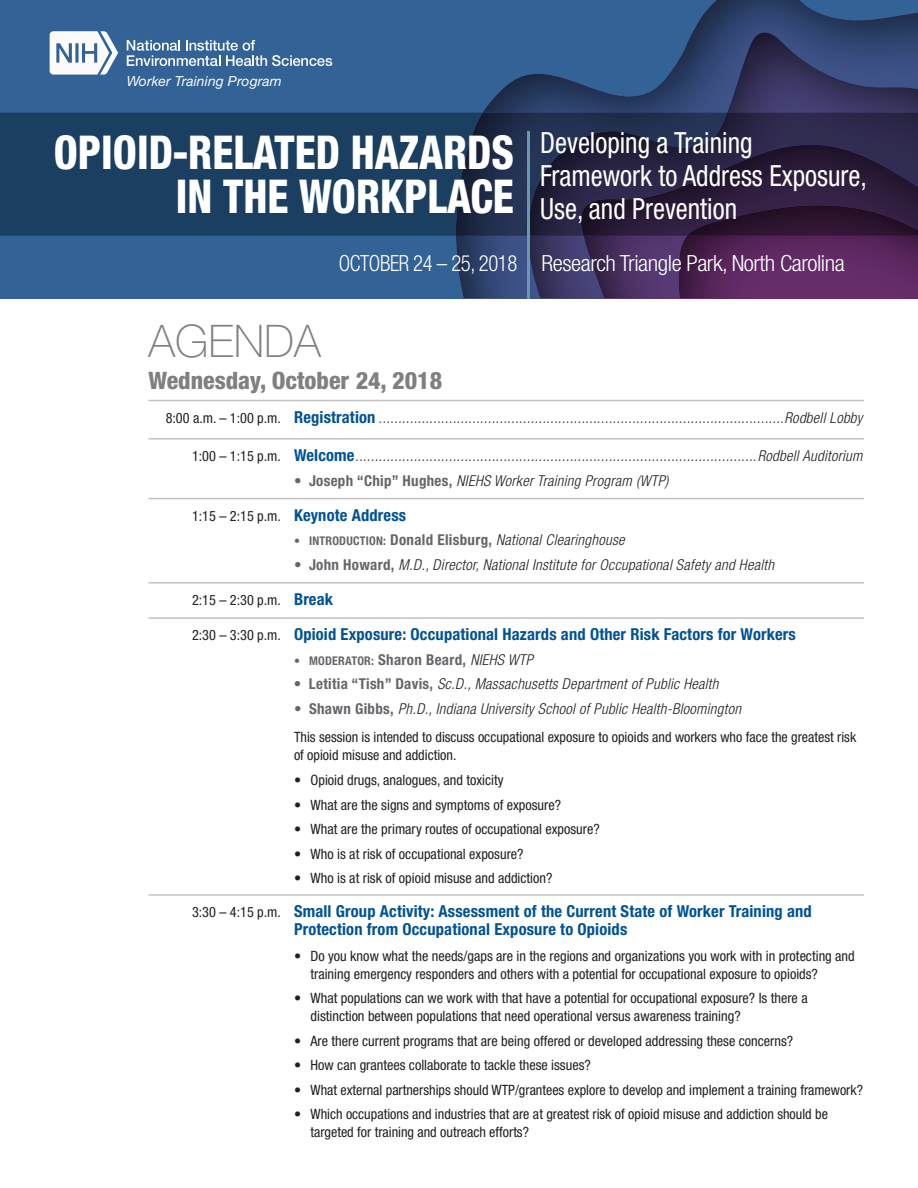
<style>
.page{position:relative;width:918px;height:1188px;background:#fff}
.page>*{position:absolute;margin:0;border:0;box-sizing:border-box;transform-origin:0 0}
.t1{font:800 condensed 46.65px/43.2px "Helvetica Neue LT Std";color:#fff;text-align:right;scale:.9 1}
.Heading_1{font:100 45px "Helvetica Neue LT Std";color:#808083}
.t2{font:condensed 29.25px/32.7px "Helvetica Neue LT Std";color:#fff;scale:.92 1}
.Date{font:800 condensed 24px "Helvetica Neue LT Std";color:#808083}
.t3{font:300 condensed 22.35px "Helvetica Neue LT Std";letter-spacing:-.02em;color:#fff;scale:.93 1}
.Agenda{font:700 condensed 16.5px/18px "Helvetica Neue LT Std";letter-spacing:.01em;color:#005294}
.Agenda-2{font:italic 300 condensed 15px "Helvetica Neue LT Std";letter-spacing:.02em;color:#231f20}
.t4{font:700 condensed 15px "Helvetica Neue LT Std";letter-spacing:.02em;color:#64666a}
.Agenda_Session_Info{font:condensed 14.25px/18px "Helvetica Neue LT Std";color:#231f20}
.Agenda-3{font:condensed 14.25px "Helvetica Neue LT Std";color:#231f20}
.t5{font:italic 13.95px "Helvetica Neue";letter-spacing:.01em;color:#fbfbfb}
.s1{font-weight:400;font-style:normal;font-size:14.25px}
.s2{font-weight:700;font-style:normal;font-size:16.5px;color:#005294}
.s3{font-weight:700;font-style:normal;color:#64666a}
.s4{font-weight:400;font-size:14.25px;color:#231f20}
.s5{font-weight:700;font-style:normal;font-size:12px;color:#64666a}
.s6{font-weight:700;font-size:16.5px;color:#005294}
.s7{font-size:12px}
.s8{font-weight:300;font-style:italic;color:#231f20}
</style>
<div class="page">
<svg style="left:0;top:0;width:918px;height:298px;background:#375183"></svg>
<img style="left:727px;top:113px;width:191px;height:123px">
<img style="left:483px;top:113px;width:244px;height:123px">
<div style="left:0;top:113px;width:483px;height:123px;background:#1a3f60"></div>
<svg style="left:50px;top:31px;width:68px;height:44px"></svg>
<svg style="left:127px;top:40px;width:205px;height:26px;background:#6487ae"></svg>
<hr style="left:527px;top:131px;width:3px;height:167px;background:#6898ad">
<hr style="left:148px;top:400px;width:716px;height:1px;background:#c2c1c3">
<hr style="left:148px;top:438px;width:716px;height:2px;background:#c2c1c3">
<hr style="left:148px;top:498px;width:716px;height:1px;background:#c2c1c3">
<hr style="left:148px;top:582px;width:716px;height:2px;background:#c2c1c3">
<hr style="left:148px;top:617px;width:716px;height:2px;background:#c2c1c3">
<hr style="left:148px;top:894px;width:716px;height:2px;background:#c2c1c3">
<p class="t5" style="left:127px;top:71px;width:157px">Worker Training Program</p>
<h1 class="t1" style="left:54px;top:130px;width:513px">OPIOID-RELATED HAZARDS<br>IN THE WORKPLACE</h1>
<h3 class="t2" style="left:540px;top:126px;width:356px">Developing a Training<br>Framework to Address Exposure,<br>Use, and Prevention</h3>
<h3 class="t3" style="left:339px;top:250px;width:546px">OCTOBER 24 – 25, 2018 Research Triangle Park, North Carolina</h3>
<p class="Heading_1" style="left:148px;top:315px;width:174px">AGENDA</p>
<p class="Date" style="left:148px;top:366px;width:295px">Wednesday, October 24, 2018</p>
<p class="Agenda-2" style="left:166px;top:409px;width:698px"><span class="s1">8:00 a.m. – 1:00 p.m.</span> <span class="s2">Registration</span> ........................................................................................................Rodbell Lobby</p>
<p class="Agenda-2" style="left:192px;top:447px;width:672px"><span class="s1">1:00 – 1:15 p.m.</span> <span class="s2">Welcome</span>.......................................................................................................Rodbell Auditorium</p>
<p class="Agenda-2" style="left:294px;top:472px;width:376px"><span class="s3">• Joseph “Chip” Hughes,</span> NIEHS Worker Training Program (WTP)</p>
<p class="Agenda" style="left:192px;top:506px;width:216px"><span class="s4">1:15 – 2:15 p.m.</span> Keynote Address</p>
<p class="Agenda-2" style="left:294px;top:531px;width:332px"><span class="s5">• INTRODUCTION:</span> <span class="s3">Donald Elisburg,</span> National Clearinghouse</p>
<p class="Agenda-2" style="left:294px;top:556px;width:482px"><span class="s3">• John Howard,</span> M.D., Director, National Institute for Occupational Safety and Health</p>
<p class="Agenda-3" style="left:192px;top:592px;width:143px">2:15 – 2:30 p.m. <span class="s6">Break</span></p>
<p class="Agenda" style="left:192px;top:625px;width:605px"><span class="s4">2:30 – 3:30 p.m.</span> Opioid Exposure: Occupational Hazards and Other Risk Factors for Workers</p>
<p class="t4" style="left:294px;top:651px;width:240px"><span class="s7">• MODERATOR:</span> Sharon Beard, <span class="s8">NIEHS WTP</span></p>
<p class="Agenda-2" style="left:294px;top:675px;width:426px"><span class="s3">• Letitia “Tish” Davis,</span> Sc.D., Massachusetts Department of Public Health</p>
<p class="Agenda-2" style="left:294px;top:700px;width:449px"><span class="s3">• Shawn Gibbs,</span> Ph.D., Indiana University School of Public Health-Bloomington</p>
<p class="Agenda_Session_Info" style="left:294px;top:727px;width:564px">This session is intended to discuss occupational exposure to opioids and workers who face the greatest risk of opioid misuse and addiction.</p>
<p class="Agenda_Session_Info" style="left:294px;top:771px;width:211px">• Opioid drugs, analogues, and toxicity</p>
<p class="Agenda_Session_Info" style="left:294px;top:796px;width:269px">• What are the signs and symptoms of exposure?</p>
<p class="Agenda_Session_Info" style="left:294px;top:820px;width:307px">• What are the primary routes of occupational exposure?</p>
<p class="Agenda_Session_Info" style="left:294px;top:844px;width:231px">• Who is at risk of occupational exposure?</p>
<p class="Agenda_Session_Info" style="left:294px;top:869px;width:260px">• Who is at risk of opioid misuse and addiction?</p>
<p class="Agenda" style="left:294px;top:902px;width:519px;text-indent:-102px"><span class="s4">3:30 – 4:15 p.m.</span> Small Group Activity: Assessment of the Current State of Worker Training and<br>Protection from Occupational Exposure to Opioids</p>
<p class="Agenda_Session_Info" style="left:310px;top:947px;width:546px;text-indent:-16px">• Do you know what the needs/gaps are in the regions and organizations you work with in protecting and training emergency responders and others with a potential for occupational exposure to opioids?</p>
<p class="Agenda_Session_Info" style="left:310px;top:989px;width:499px;text-indent:-16px">• What populations can we work with that have a potential for occupational exposure? Is there a distinction between populations that need operational versus awareness training?</p>
<p class="Agenda_Session_Info" style="left:294px;top:1032px;width:501px">• Are there current programs that are being offered or developed addressing these concerns?</p>
<p class="Agenda_Session_Info" style="left:294px;top:1056px;width:298px">• How can grantees collaborate to tackle these issues?</p>
<p class="Agenda_Session_Info" style="left:294px;top:1081px;width:571px">• What external partnerships should WTP/grantees explore to develop and implement a training framework?</p>
<p class="Agenda_Session_Info" style="left:310px;top:1105px;width:519px;text-indent:-16px">• Which occupations and industries that are at greatest risk of opioid misuse and addiction should be targeted for training and outreach efforts?</p>
</div>
